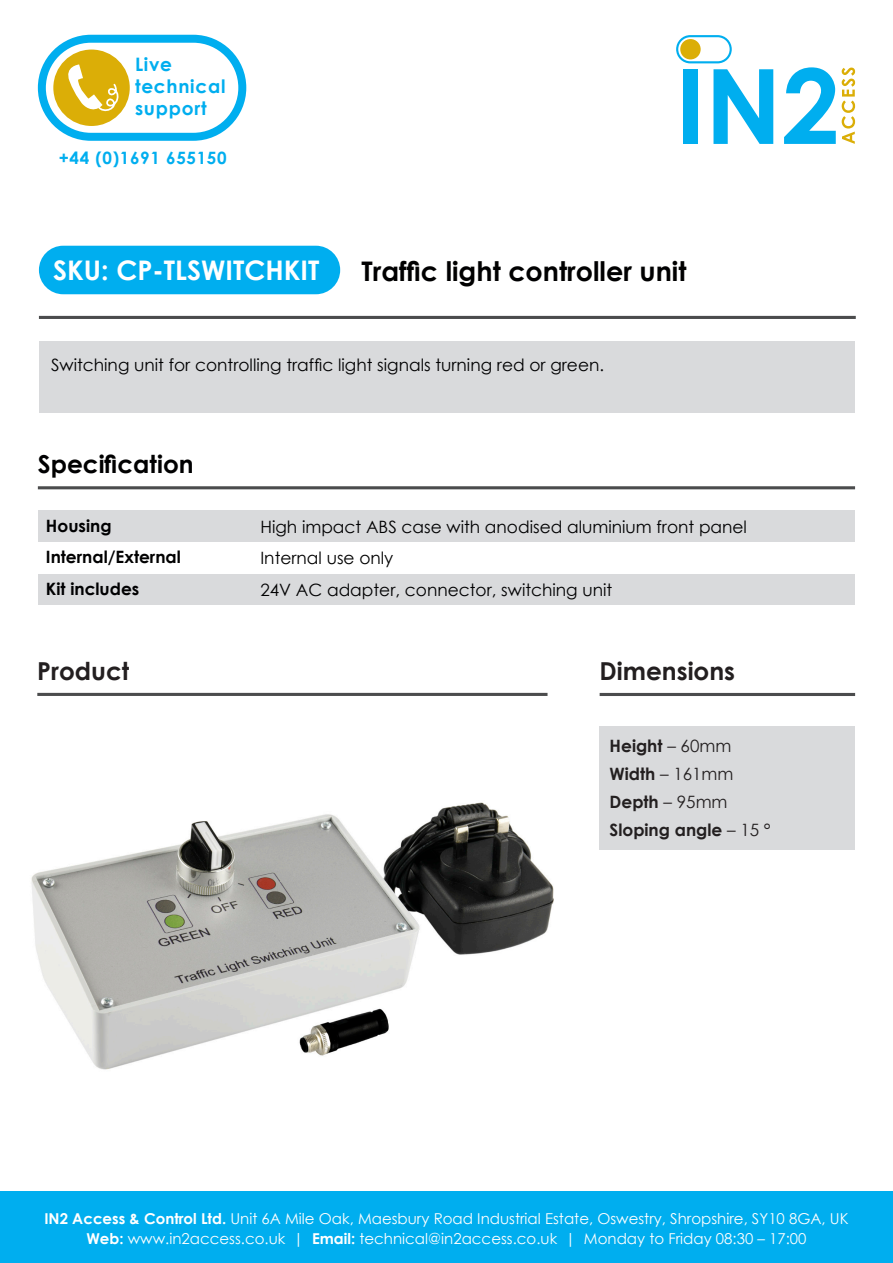
<style>
.page{position:relative;width:893px;height:1263px;background:#fff}
.page>*{position:absolute;margin:0;border:0;box-sizing:border-box;transform-origin:0 0}
.t1{font:700 27px "Century Gothic";color:#000001}
.t2{font:700 27px "Century Gothic";color:#fff}
.t3{font:700 24.75px "Century Gothic";color:#231f20}
.t4{font:700 24.75px "Century Gothic";color:#000001}
.t5{font:700 18.6px/22.2px "Century Gothic";letter-spacing:.04em;color:#00aeef}
.t6{font:16.95px/31.5px "Century Gothic";color:#000001}
.t7{font:700 16.95px/27.8px "Century Gothic";color:#231f20}
.t8{font:700 16.95px/31.5px "Century Gothic";color:#000001}
.t9{font:700 16.95px "Century Gothic";letter-spacing:.04em;color:#00aeef}
.t10{font:15px/20.2px "Century Gothic";color:#fff;text-align:center}
.s1{font-weight:400}
.s2{font-weight:700}
</style>
<div class="page">
<div style="left:0;top:1192px;width:893px;height:71px;background:#00aeef"></div>
<svg style="left:842px;top:68px;width:13px;height:76px"></svg>
<div style="left:683px;top:69px;width:14px;height:75px;background:#00aeef"></div>
<svg style="left:713px;top:69px;width:60px;height:75px"></svg>
<svg style="left:784px;top:67px;width:52px;height:77px"></svg>
<svg style="left:676px;top:35px;width:56px;height:28px"></svg>
<svg style="left:38px;top:35px;width:208px;height:106px"></svg>
<div style="left:39px;top:342px;width:816px;height:71px;background:#d9dadc"></div>
<hr style="left:39px;top:316px;width:817px;height:3px;background:#4b4c4d">
<hr style="left:38px;top:486px;width:817px;height:3px;background:#4b4c4d">
<hr style="left:37px;top:693px;width:510px;height:3px;background:#4b4c4d">
<div style="left:39px;top:246px;width:301px;height:48px;background:#00aeef;border-radius:24px"></div>
<hr style="left:600px;top:693px;width:255px;height:3px;background:#4b4c4d">
<div style="left:38px;top:511px;width:817px;height:31px;background:#d9dadc"></div>
<div style="left:38px;top:573px;width:817px;height:32px;background:#d9dadc"></div>
<div style="left:600px;top:727px;width:255px;height:123px;background:#d9dadc"></div>
<img style="left:31px;top:802px;width:523px;height:268px">
<p class="t5" style="left:135px;top:52px;width:92px">Live technical support</p>
<p class="t9" style="left:59px;top:145px;width:169px">+44 (0)1691 655150</p>
<h1 class="t2" style="left:53px;top:250px;width:268px">SKU: CP-TLSWITCHKIT</h1>
<h1 class="t1" style="left:361px;top:250px;width:327px">Traffic light controller unit</h1>
<p class="t6" style="left:51px;top:348px;width:555px">Switching unit for controlling traffic light signals turning red or green.</p>
<h2 class="t4" style="left:38px;top:445px;width:157px">Specification</h2>
<p class="t8" style="left:46px;top:509px;width:137px">Housing<br>Internal/External<br>Kit includes</p>
<p class="t6" style="left:260px;top:510px;width:488px">High impact ABS case with anodised aluminium front panel<br>Internal use only<br>24V AC adapter, connector, switching unit</p>
<h2 class="t3" style="left:37px;top:652px;width:94px">Product</h2>
<h2 class="t3" style="left:600px;top:652px;width:137px">Dimensions</h2>
<p class="t7" style="left:609px;top:731px;width:163px">Height <span class="s1">– 60mm<br></span>Width <span class="s1">– 161mm<br></span>Depth <span class="s1">– 95mm<br></span>Sloping angle <span class="s1">– 15 °</span></p>
<p class="t10" style="left:44px;top:1208px;width:806px"><span class="s2">IN2 Access &amp; Control Ltd.</span> Unit 6A Mile Oak, Maesbury Road Industrial Estate, Oswestry, Shropshire, SY10 8GA, UK<br><span class="s2">Web:</span> www.in2access.co.uk | <span class="s2">Email:</span> technical@in2access.co.uk | Monday to Friday 08:30 – 17:00</p>
</div>
